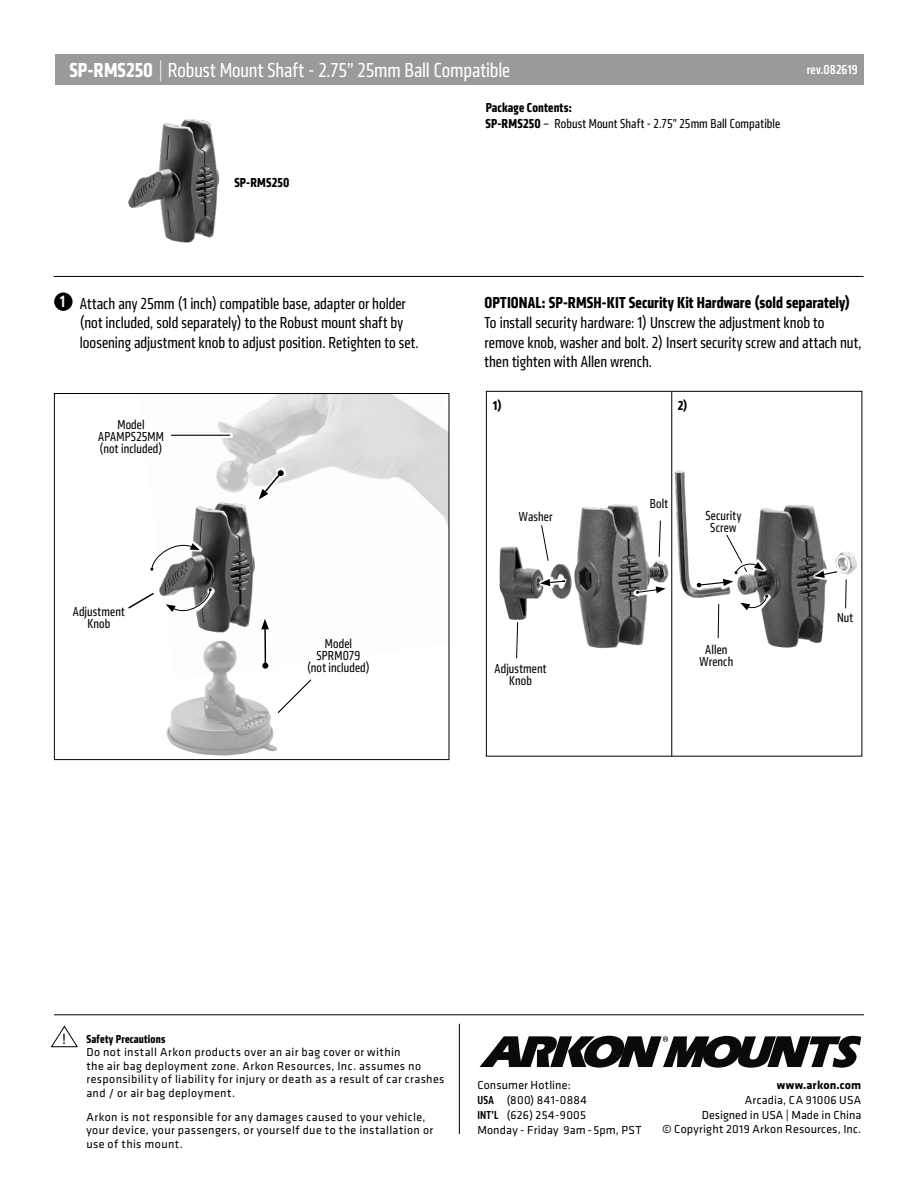
<style>
.page{position:relative;width:918px;height:1188px;background:#fff}
.page>*{position:absolute;margin:0;border:0;box-sizing:border-box;transform-origin:0 0}
.t1{font:condensed 21px "Klavika";letter-spacing:-.005em;color:#fff}
.t2{font:500 condensed 16.8px "Klavika";color:#fff}
.t3{font:condensed 16.5px/19.8px "Klavika";letter-spacing:.005em;color:#000}
.t4{font:700 condensed 16.5px "Klavika";letter-spacing:.01em;color:#000}
.t5{font:15px "Klavika";color:#000}
.t6{font:condensed 13.5px/12px "Klavika";letter-spacing:.01em;color:#000;text-align:center}
.t7{font:700 condensed 13.5px "Klavika";letter-spacing:.015em;color:#000}
.t8{font:500 condensed 13.5px "Klavika";letter-spacing:.01em;color:#fff}
.t9{font:12px/13.5px "Klavika";letter-spacing:.03em;color:#000}
.t10{font:12px/14.7px "Klavika";letter-spacing:.01em;color:#000;text-align:right}
.t11{font:700 condensed 12px "Klavika";letter-spacing:.02em;color:#000}
.t12{font:700 12px "Klavika";letter-spacing:.01em;color:#000}
.s1{font-weight:700}
.s2{font-weight:300;font-stretch:normal}
.s3{font-weight:500;font-stretch:condensed}
</style>
<div class="page">
<hr style="left:459px;top:1024px;width:1px;height:110px;background:#000">
<hr style="left:54px;top:1014px;width:810px;height:1px;background:#000">
<svg style="left:51px;top:1026px;width:27px;height:21px"></svg>
<hr style="left:54px;top:276px;width:810px;height:1px;background:#000">
<img style="left:499px;top:393px;width:174px;height:362px">
<img style="left:586px;top:435px;width:271px;height:278px">
<div style="left:486px;top:391px;width:376px;height:366px;border:1px solid #000"></div>
<div style="left:54px;top:292px;width:19px;height:19px;background:#000;border-radius:50%"></div>
<img style="left:216px;top:395px;width:231px;height:129px">
<div style="left:54px;top:393px;width:395px;height:367px;border:1px solid #000"></div>
<div style="left:697px;top:642px;width:38px;height:26px;background:#fff"></div>
<div style="left:492px;top:662px;width:57px;height:26px;background:#fff"></div>
<div style="left:517px;top:509px;width:38px;height:15px;background:#fff"></div>
<div style="left:491px;top:397px;width:12px;height:17px;background:#fff"></div>
<div style="left:648px;top:496px;width:23px;height:15px;background:#fff"></div>
<div style="left:704px;top:508px;width:40px;height:26px;background:#fff"></div>
<svg style="left:499px;top:619px;width:48px;height:43px"></svg>
<svg style="left:518px;top:511px;width:45px;height:53px"></svg>
<svg style="left:640px;top:517px;width:40px;height:43px"></svg>
<img style="left:128px;top:119px;width:92px;height:124px">
<svg style="left:480px;top:1036px;width:381px;height:32px"></svg>
<div style="left:55px;top:54px;width:809px;height:31px;background:#9a9a9a"></div>
<img style="left:166px;top:655px;width:111px;height:101px">
<svg style="left:248px;top:466px;width:45px;height:37px"></svg>
<svg style="left:537px;top:570px;width:30px;height:24px"></svg>
<svg style="left:633px;top:577px;width:36px;height:28px"></svg>
<svg style="left:244px;top:655px;width:68px;height:59px"></svg>
<div style="left:835px;top:611px;width:20px;height:14px;background:#fff"></div>
<svg style="left:812px;top:563px;width:51px;height:60px"></svg>
<img style="left:194px;top:479px;width:80px;height:176px">
<svg style="left:693px;top:510px;width:79px;height:157px"></svg>
<hr style="left:671px;top:392px;width:1px;height:364px;background:#000">
<svg style="left:128px;top:528px;width:89px;height:101px"></svg>
<svg style="left:171px;top:432px;width:62px;height:6px"></svg>
<hr style="left:171px;top:435px;width:59px;height:1px;background:#000">
<h1 class="t1" style="left:69px;top:58px;width:442px"><span class="s1">SP-RMS250</span> <span class="s2">|</span> Robust Mount Shaft - 2.75” 25mm Ball Compatible</h1>
<p class="t8" style="left:807px;top:61px;width:53px">rev.082619</p>
<p class="t7" style="left:234px;top:174px;width:57px">SP-RMS250</p>
<h2 class="t2" style="left:60px;top:291px;width:7px">1</h2>
<h3 class="t3" style="left:80px;top:293px;width:340px">Attach any 25mm (1 inch) compatible base, adapter or holder (not included, sold separately) to the Robust mount shaft by loosening adjustment knob to adjust position. Retighten to set.</h3>
<p class="t6" style="left:98px;top:418px;width:67px">Model<br>APAMPS25MM (not included)</p>
<p class="t6" style="left:73px;top:606px;width:54px">Adjustment<br>Knob</p>
<p class="t6" style="left:307px;top:638px;width:64px">Model<br>SPRM079 (not included)</p>
<p class="t6" style="left:486px;top:100px;width:296px;line-height:16.2px;text-align:left"><span class="s1">Package Contents:<br>SP-RMS250</span> – Robust Mount Shaft - 2.75” 25mm Ball Compatible</p>
<h3 class="t4" style="left:485px;top:292px;width:367px">OPTIONAL: SP-RMSH-KIT Security Kit Hardware (sold separately)</h3>
<h3 class="t3" style="left:485px;top:313px;width:379px">To install security hardware: 1) Unscrew the adjustment knob to remove knob, washer and bolt. 2) Insert security screw and attach nut, then tighten with Allen wrench.</h3>
<p class="t7" style="left:493px;top:396px;width:10px">1)</p>
<p class="t7" style="left:678px;top:396px;width:11px">2)</p>
<p class="t6" style="left:519px;top:511px;width:35px">Washer</p>
<p class="t6" style="left:495px;top:663px;width:54px">Adjustment<br>Knob</p>
<p class="t6" style="left:650px;top:498px;width:20px">Bolt</p>
<p class="t6" style="left:705px;top:510px;width:38px">Security<br>Screw</p>
<p class="t6" style="left:699px;top:643px;width:35px">Allen<br>Wrench</p>
<p class="t6" style="left:837px;top:612px;width:18px">Nut</p>
<p class="t5" style="left:62px;top:1029px;width:5px">!</p>
<p class="t11" style="left:86px;top:1031px;width:80px">Safety Precautions</p>
<p class="t9" style="left:86px;top:1045px;width:360px">Do not install Arkon products over an air bag cover or within<br>the air bag deployment zone. Arkon Resources, Inc. assumes no responsibility of liability for injury or death as a result of car crashes and / or air bag deployment.</p>
<p class="t9" style="left:86px;top:1110px;width:348px">Arkon is not responsible for any damages caused to your vehicle, your device, your passengers, or yourself due to the installation or use of this mount.</p>
<p class="t9" style="left:477px;top:1077px;width:166px;line-height:15px">Consumer Hotline:<br><span class="s3">USA</span> (800) 841-0884<br><span class="s3">INT’L</span> (626) 254-9005<br>Monday - Friday 9am- 5pm, PST</p>
<p class="t12" style="left:777px;top:1076px;width:86px">www.arkon.com</p>
<p class="t10" style="left:662px;top:1092px;width:201px">Arcadia, CA 91006 USA<br>Designed in USA | Made in China<br>© Copyright 2019 Arkon Resources, Inc.</p>
</div>
